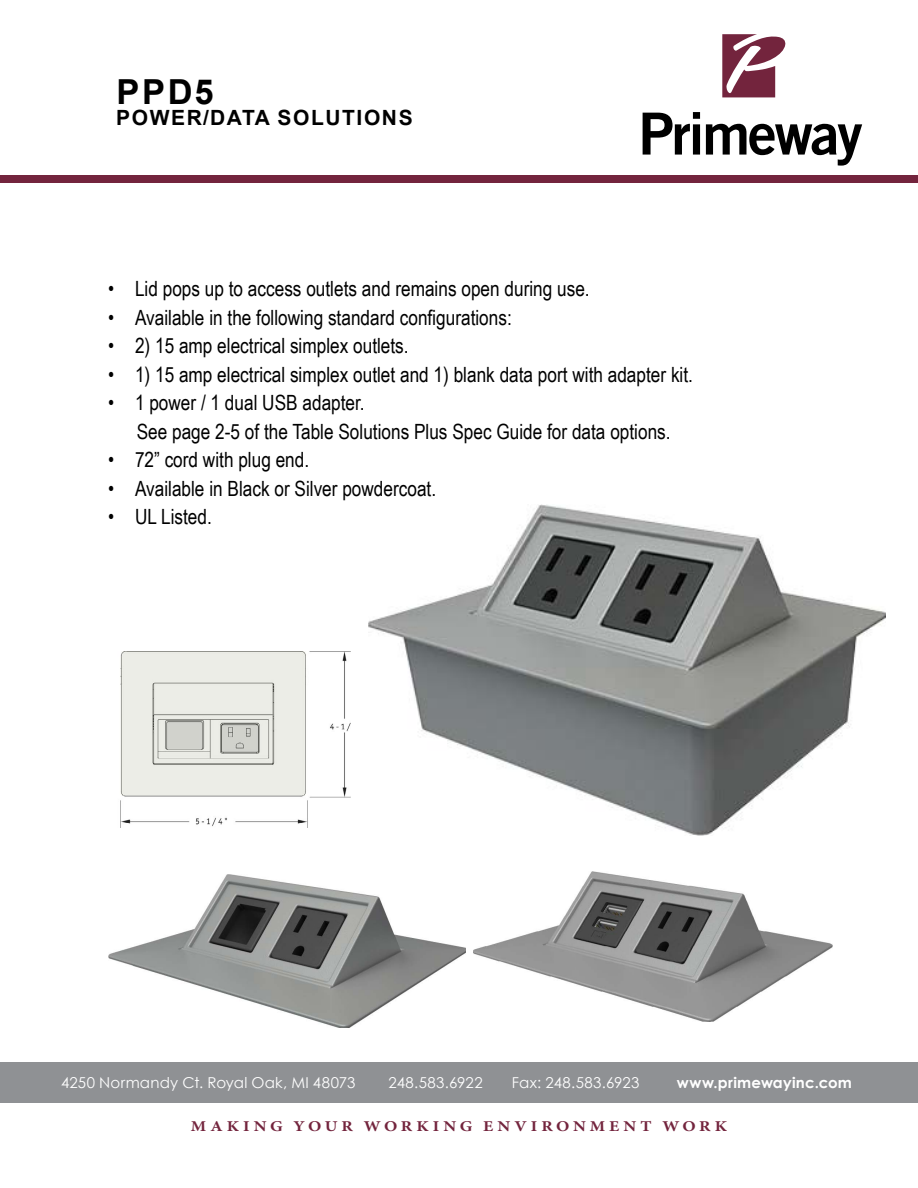
<style>
.page{position:relative;width:918px;height:1188px;background:#fff}
.page>*{position:absolute;margin:0;border:0;box-sizing:border-box;transform-origin:0 0}
.t1{font:700 34.5px "Arial";color:#000}
.t2{font:21px/28.5px "Arial Narrow";color:#000}
.t3{font:700 21px "Arial";letter-spacing:.075em;color:#000}
.t4{font:15px "Century Gothic";letter-spacing:.015em;color:#fff}
.t5{font:700 15px "Minion Pro";letter-spacing:.23em;color:#73243d;scale:1.16 1}
.t6{font:700 15px "Century Gothic";letter-spacing:.015em;color:#fff}
</style>
<div class="page">
<img style="left:120px;top:652px;width:231px;height:176px">
<img style="left:369px;top:504px;width:517px;height:332px">
<div style="left:0;top:1062px;width:918px;height:40px;background:#8f9194"></div>
<div style="left:0;top:176px;width:918px;height:7px;background:#73243d"></div>
<svg style="left:643px;top:112px;width:57px;height:43px"></svg>
<svg style="left:706px;top:124px;width:156px;height:42px"></svg>
<svg style="left:722px;top:34px;width:64px;height:63px"></svg>
<img style="left:474px;top:871px;width:359px;height:150px">
<img style="left:108px;top:874px;width:358px;height:154px">
<h1 class="t1" style="left:117px;top:68px;width:99px">PPD5</h1>
<p class="t3" style="left:116px;top:103px;width:298px">POWER/DATA SOLUTIONS</p>
<p class="t2" style="left:108px;top:274px;width:483px">• Lid pops up to access outlets and remains open during use.</p>
<p class="t2" style="left:108px;top:302px;width:405px">• Available in the following standard configurations:</p>
<p class="t2" style="left:108px;top:331px;width:302px">• 2) 15 amp electrical simplex outlets.</p>
<p class="t2" style="left:108px;top:359px;width:587px">• 1) 15 amp electrical simplex outlet and 1) blank data port with adapter kit.</p>
<p class="t2" style="left:137px;top:388px;width:535px;text-indent:-29px">• 1 power / 1 dual USB adapter.<br>See page 2-5 of the Table Solutions Plus Spec Guide for data options.</p>
<p class="t2" style="left:108px;top:445px;width:203px">• 72” cord with plug end.</p>
<p class="t2" style="left:108px;top:473px;width:330px">• Available in Black or Silver powdercoat.</p>
<p class="t2" style="left:108px;top:502px;width:105px">• UL Listed.</p>
<p class="t4" style="left:61px;top:1072px;width:296px">4250 Normandy Ct. Royal Oak, MI 48073</p>
<p class="t4" style="left:389px;top:1072px;width:96px">248.583.6922</p>
<p class="t4" style="left:512px;top:1072px;width:129px">Fax: 248.583.6923</p>
<p class="t6" style="left:677px;top:1071px;width:177px">www.primewayinc.com</p>
<p class="t5" style="left:191px;top:1116px;width:464px">MAKING YOUR WORKING ENVIRONMENT WORK</p>
</div>
